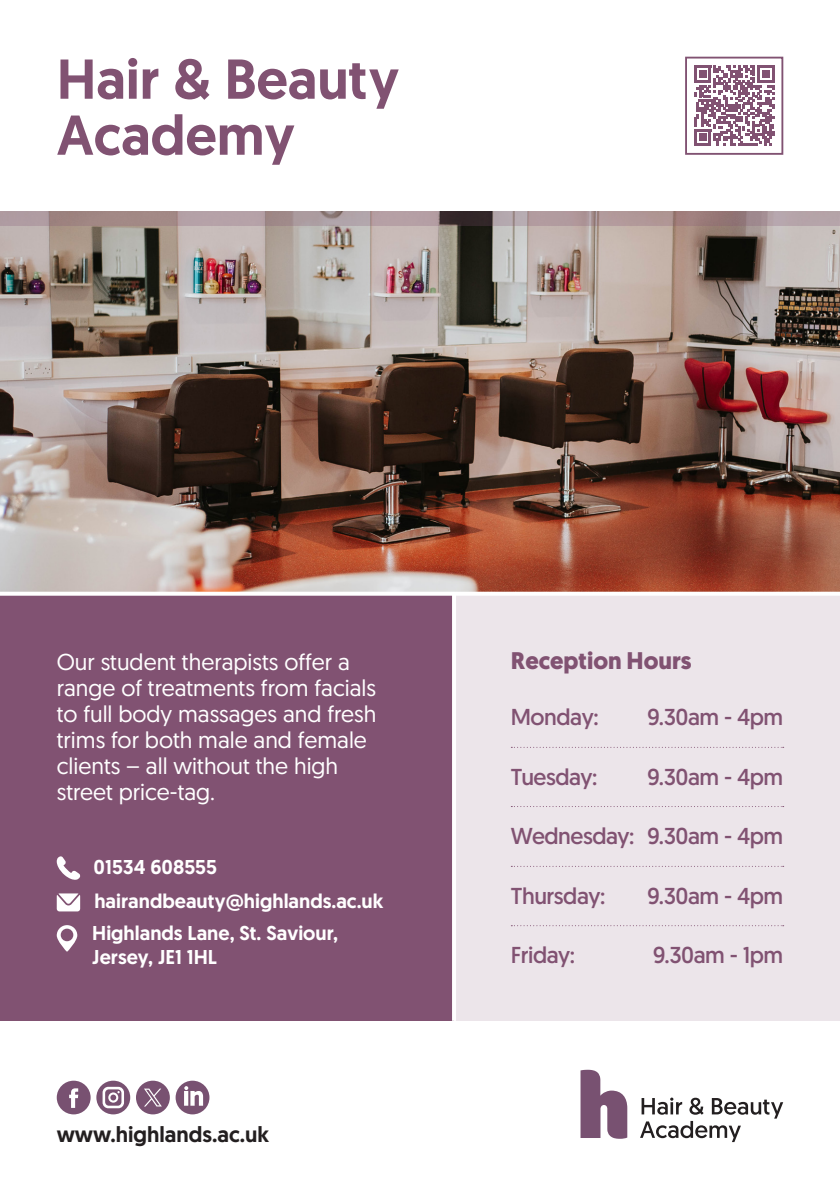
<style>
.page{position:relative;width:840px;height:1191px;background:#fff}
.page>*{position:absolute;margin:0;border:0;box-sizing:border-box;transform-origin:0 0}
.Main_Headline{font:500 56px/56px "Geomanist";color:#815272}
.Sub_Headline{font:700 24px "Geomanist";color:#815272}
.Info{font:23px/26px "Geomanist";color:#fff}
.Opening_Hours{font:23px "Geomanist";letter-spacing:-.02em;color:#815272}
.Website{font:500 22px "Geomanist";color:#231f20}
.Contact{font:500 20px/24px "Geomanist";color:#fff}
</style>
<div class="page">
<svg style="left:694px;top:66px;width:80px;height:80px"></svg>
<div style="left:684px;top:57px;width:98px;height:98px;border:2px solid #815272"></div>
<img style="left:0;top:225px;width:839px;height:366px">
<svg style="left:0;top:211px;width:839px;height:14px;background:#a38e90"></svg>
<div style="left:0;top:593px;width:454px;height:427px;background:#815272"></div>
<div style="left:454px;top:593px;width:385px;height:427px;background:#ece5ea"></div>
<svg style="left:0;top:591px;width:839px;height:4px"></svg>
<hr style="left:452px;top:593px;width:4px;height:427px;background:#fff">
<svg style="left:57px;top:893px;width:23px;height:18px"></svg>
<svg style="left:57px;top:856px;width:23px;height:23px"></svg>
<svg style="left:57px;top:925px;width:20px;height:26px"></svg>
<svg style="left:511px;top:747px;width:272px;height:1px"></svg>
<svg style="left:511px;top:806px;width:272px;height:1px"></svg>
<svg style="left:511px;top:866px;width:272px;height:1px"></svg>
<svg style="left:511px;top:925px;width:272px;height:1px"></svg>
<svg style="left:640px;top:1097px;width:142px;height:45px"></svg>
<svg style="left:580px;top:1069px;width:47px;height:69px"></svg>
<svg style="left:57px;top:1080px;width:73px;height:34px"></svg>
<svg style="left:136px;top:1080px;width:73px;height:34px"></svg>
<p class="Main_Headline" style="left:57px;top:50px;width:343px">Hair &amp; Beauty<br>Academy</p>
<p class="Info" style="left:57px;top:648px;width:321px">Our student therapists offer a range of treatments from facials to full body massages and fresh trims for both male and female clients – all without the high street price-tag.</p>
<p class="Contact" style="left:94px;top:855px;width:125px">01534 608555</p>
<p class="Contact" style="left:94px;top:889px;width:290px">hairandbeauty@highlands.ac.uk</p>
<p class="Contact" style="left:92px;top:921px;width:247px">Highlands Lane, St. Saviour,<br>Jersey, JE1 1HL</p>
<p class="Website" style="left:57px;top:1119px;width:214px">www.highlands.ac.uk</p>
<p class="Sub_Headline" style="left:510px;top:645px;width:182px">Reception Hours</p>
<p class="Opening_Hours" style="left:510px;top:702px;width:89px">Monday:</p>
<p class="Opening_Hours" style="left:647px;top:702px;width:137px">9.30am - 4pm</p>
<p class="Opening_Hours" style="left:510px;top:761px;width:88px">Tuesday:</p>
<p class="Opening_Hours" style="left:647px;top:761px;width:137px">9.30am - 4pm</p>
<p class="Opening_Hours" style="left:510px;top:821px;width:274px">Wednesday: 9.30am - 4pm</p>
<p class="Opening_Hours" style="left:510px;top:880px;width:96px">Thursday:</p>
<p class="Opening_Hours" style="left:647px;top:880px;width:137px">9.30am - 4pm</p>
<p class="Opening_Hours" style="left:510px;top:940px;width:66px">Friday:</p>
<p class="Opening_Hours" style="left:652px;top:940px;width:132px">9.30am - 1pm</p>
</div>
